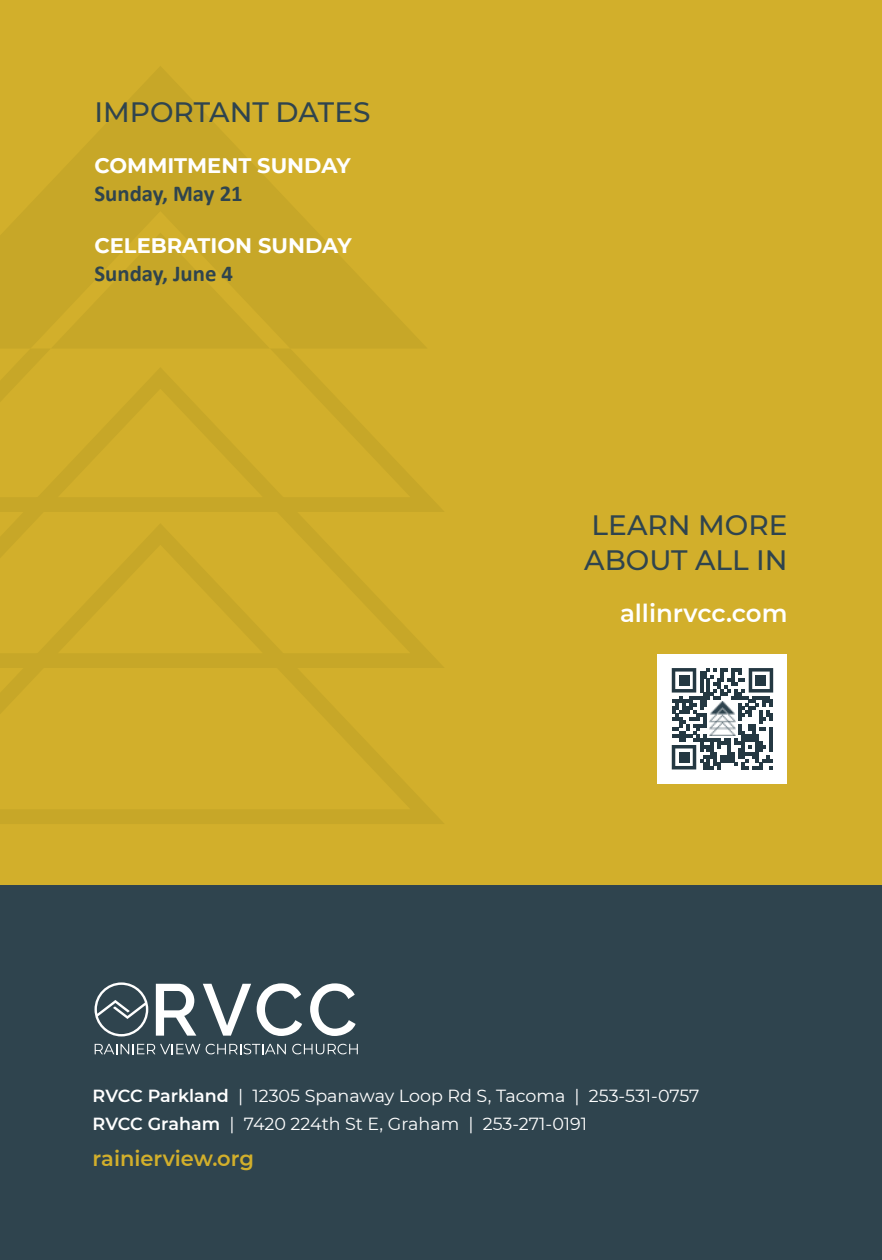
<style>
.page{position:relative;width:882px;height:1260px;background:#fff}
.page>*{position:absolute;margin:0;border:0;box-sizing:border-box;transform-origin:0 0}
.t1{font:500 28px/35px "Montserrat";color:#2f444e}
.t2{font:600 24.5px "Montserrat";color:#fff}
.t3{font:700 22.75px "Calibri";color:#2f444e}
.t4{font:700 21px "Montserrat";color:#fff}
.t5{font:600 21px "Montserrat";color:#d2af2b}
.t6{font:17.5px/28px "Montserrat";color:#fff}
.s1{font-weight:600}
</style>
<div class="page">
<div style="left:0;top:0;width:882px;height:970px;background:#d2af2b"></div>
<div style="left:0;top:886px;width:882px;height:374px;background:#2f444e"></div>
<svg style="left:95px;top:1044px;width:105px;height:10px"></svg>
<svg style="left:206px;top:1044px;width:80px;height:10px"></svg>
<svg style="left:292px;top:1044px;width:66px;height:10px"></svg>
<svg style="left:156px;top:984px;width:40px;height:52px"></svg>
<svg style="left:203px;top:984px;width:48px;height:52px"></svg>
<svg style="left:257px;top:983px;width:45px;height:53px"></svg>
<svg style="left:310px;top:983px;width:46px;height:53px"></svg>
<svg style="left:94px;top:982px;width:54px;height:54px"></svg>
<svg style="left:0;top:67px;width:426px;height:281px;fill:#c7a728"></svg>
<svg style="left:14px;top:349px;width:293px;height:18px"></svg>
<svg style="left:0;top:367px;width:444px;height:156px"></svg>
<svg style="left:0;top:523px;width:444px;height:301px"></svg>
<div style="left:658px;top:654px;width:129px;height:129px;background:#fff"></div>
<svg style="left:672px;top:668px;width:101px;height:101px"></svg>
<img style="left:710px;top:702px;width:25px;height:34px">
<h1 class="t1" style="left:94px;top:93px;width:278px">IMPORTANT DATES</h1>
<p class="t4" style="left:94px;top:151px;width:258px">COMMITMENT SUNDAY</p>
<h3 class="t3" style="left:94px;top:178px;width:150px">Sunday, May 21</h3>
<p class="t4" style="left:94px;top:230px;width:259px">CELEBRATION SUNDAY</p>
<h3 class="t3" style="left:94px;top:257px;width:140px">Sunday, June 4</h3>
<h1 class="t1" style="left:584px;top:506px;width:205px">LEARN MORE<br>ABOUT ALL IN</h1>
<h2 class="t2" style="left:620px;top:596px;width:169px">allinrvcc.com</h2>
<p class="t6" style="left:93px;top:1081px;width:608px"><span class="s1">RVCC Parkland</span> | 12305 Spanaway Loop Rd S, Tacoma | 253-531-0757<br><span class="s1">RVCC Graham</span> | 7420 224th St E, Graham | 253-271-0191</p>
<p class="t5" style="left:93px;top:1143px;width:163px">rainierview.org</p>
</div>
